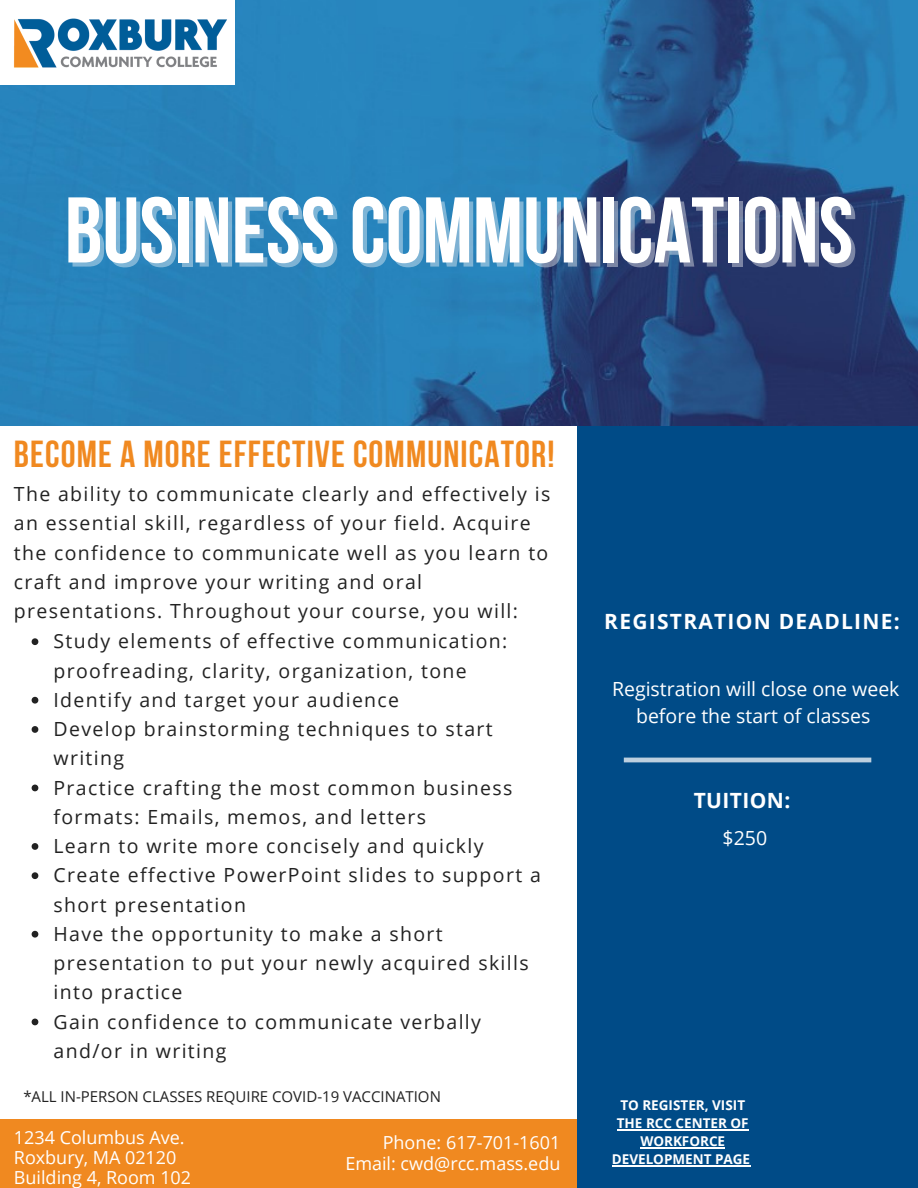
<style>
.page{position:relative;width:918px;height:1188px;background:#fff}
.page>*{position:absolute;margin:0;border:0;box-sizing:border-box;transform-origin:0 0}
.t1{font:700 93px "Bebas Neue";color:#fff}
.t2{font:700 37.5px "Bebas Neue";letter-spacing:.03em;color:#f08920}
.t3{font:700 21px "Open Sans";letter-spacing:.06em;color:#fff}
.t4{font:700 21px "Open Sans";letter-spacing:.02em;color:#fff}
.t5{font:19.5px/29.2px "Open Sans";letter-spacing:.07em;color:#222}
.t6{font:19.5px "Open Sans";color:#fff}
.t7{font:18px "Open Sans";color:#fff}
.t8{font:15px "Open Sans";color:#222}
.t9{font:700 13.5px/18px "Open Sans";color:#fff;text-align:center}
</style>
<div class="page">
<div style="left:0;top:1119px;width:918px;height:69px;background:#f08920"></div>
<img style="left:0;top:0;width:918px;height:425px">
<div style="left:577px;top:423px;width:341px;height:765px;background:#004b87"></div>
<div style="left:0;top:0;width:235px;height:85px;background:#fff"></div>
<img style="left:13px;top:18px;width:214px;height:50px">
<svg style="left:624px;top:758px;width:247px;height:4px"></svg>
<hr style="left:617px;top:1129px;width:132px;height:1px;background:#fff">
<hr style="left:640px;top:1147px;width:85px;height:1px;background:#fff">
<hr style="left:612px;top:1165px;width:138px;height:1px;background:#fff">
<svg style="left:32px;top:638px;width:6px;height:7px"></svg>
<svg style="left:32px;top:697px;width:6px;height:7px"></svg>
<svg style="left:32px;top:726px;width:6px;height:7px"></svg>
<svg style="left:32px;top:785px;width:6px;height:6px"></svg>
<svg style="left:32px;top:843px;width:6px;height:7px"></svg>
<svg style="left:32px;top:872px;width:6px;height:7px"></svg>
<svg style="left:32px;top:931px;width:6px;height:7px"></svg>
<svg style="left:32px;top:1019px;width:6px;height:6px"></svg>
<p class="t1" style="left:65px;top:193px;width:790px">BUSINESSCOMMUNICATIONS</p>
<p class="t2" style="left:14px;top:439px;width:542px">BECOME A MORE EFFECTIVE COMMUNICATOR!</p>
<p class="t5" style="left:14px;top:479px;width:538px">The ability to communicate clearly and effectively is an essential skill, regardless of your field. Acquire the confidence to communicate well as you learn to craft and improve your writing and oral presentations. Throughout your course, you will:</p>
<p class="t5" style="left:54px;top:626px;width:455px">Study elements of effective communication: proofreading, clarity, organization, tone</p>
<p class="t5" style="left:54px;top:685px;width:347px">Identify and target your audience</p>
<p class="t5" style="left:54px;top:714px;width:441px">Develop brainstorming techniques to start writing</p>
<p class="t5" style="left:54px;top:773px;width:460px">Practice crafting the most common business formats: Emails, memos, and letters</p>
<p class="t5" style="left:54px;top:831px;width:432px">Learn to write more concisely and quickly</p>
<p class="t5" style="left:54px;top:860px;width:489px">Create effective PowerPoint slides to support a short presentation</p>
<p class="t5" style="left:54px;top:919px;width:477px">Have the opportunity to make a short presentation to put your newly acquired skills into practice</p>
<p class="t5" style="left:54px;top:1007px;width:429px">Gain confidence to communicate verbally and/or in writing</p>
<p class="t8" style="left:23px;top:1086px;width:419px">*ALL IN-PERSON CLASSES REQUIRE COVID-19 VACCINATION</p>
<p class="t7" style="left:383px;top:1129px;width:179px">Phone: 617-701-1601</p>
<p class="t7" style="left:345px;top:1150px;width:217px">Email: cwd@rcc.mass.edu</p>
<p class="t7" style="left:14px;top:1125px;width:172px">1234 Columbus Ave.</p>
<p class="t7" style="left:14px;top:1145px;width:164px">Roxbury, MA 02120</p>
<p class="t7" style="left:14px;top:1165px;width:179px">Building 4, Room 102</p>
<p class="t3" style="left:604px;top:607px;width:297px">REGISTRATION DEADLINE:</p>
<p class="t6" style="left:612px;top:675px;width:289px">Registration will close one week</p>
<p class="t6" style="left:636px;top:702px;width:236px">before the start of classes</p>
<p class="t4" style="left:694px;top:786px;width:98px">TUITION:</p>
<p class="t6" style="left:723px;top:824px;width:46px">$250</p>
<p class="t9" style="left:612px;top:1096px;width:140px">TO REGISTER, VISIT<br>THE RCC CENTER OF<br>WORKFORCE<br>DEVELOPMENT PAGE</p>
</div>
